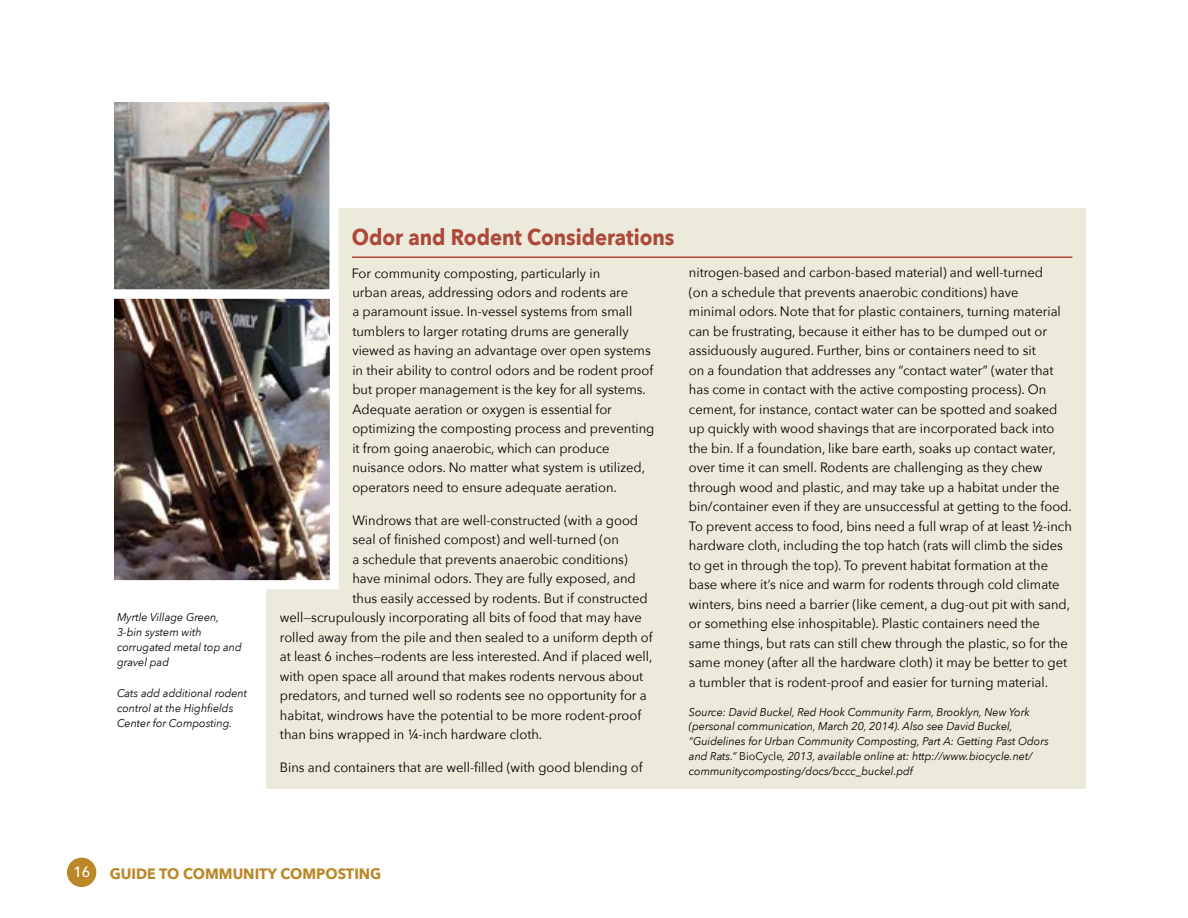
<style>
.page{position:relative;width:1188px;height:918px;background:#fff}
.page>*{position:absolute;margin:0;border:0;box-sizing:border-box;transform-origin:0 0}
.t1{font:700 22.5px "Avenir Next";color:#ae483a;scale:.9 1}
.t2{font:700 15px "Avenir Next";color:#bb8829;scale:.96 1}
.t3{font:500 15px "Avenir Next";color:#fff;scale:.95 1}
.t4{font:13.5px/19.5px "Avenir Next";color:#000;scale:.96 1}
.t5{font:italic 11.25px/15px "Avenir Next";color:#000;scale:.96 1}
.s1{font-style:normal}
</style>
<div class="page">
<div style="left:67px;top:858px;width:29px;height:29px;background:#bb8829;border-radius:50%"></div>
<div style="left:266px;top:208px;width:820px;height:581px;background:#ebeadb"></div>
<hr style="left:352px;top:256px;width:720px;height:2px;background:#ae483a">
<img style="left:114px;top:102px;width:225px;height:183px">
<img style="left:114px;top:285px;width:225px;height:304px">
<p class="t5" style="left:117px;top:609px;width:132px">Myrtle Village Green,<br>3-bin system with corrugated metal top and gravel pad</p>
<p class="t5" style="left:117px;top:685px;width:137px">Cats add additional rodent control at the Highfields<br>Center for Composting.</p>
<h1 class="t1" style="left:352px;top:217px;width:360px">Odor and Rodent Considerations</h1>
<p class="t4" style="left:352px;top:262px;width:317px">For community composting, particularly in<br>urban areas, addressing odors and rodents are<br>a paramount issue. In-vessel systems from small tumblers to larger rotating drums are generally viewed as having an advantage over open systems in their ability to control odors and be rodent proof but proper management is the key for all systems.<br>Adequate aeration or oxygen is essential for optimizing the composting process and preventing it from going anaerobic, which can produce nuisance odors. No matter what system is utilized, operators need to ensure adequate aeration.</p>
<p class="t4" style="left:352px;top:510px;width:299px">Windrows that are well-constructed (with a good</p>
<p class="t4" style="left:352px;top:529px;width:279px">seal of finished compost) and well-turned (on</p>
<p class="t4" style="left:352px;top:549px;width:289px">a schedule that prevents anaerobic conditions)</p>
<p class="t4" style="left:352px;top:568px;width:297px">have minimal odors. They are fully exposed, and</p>
<p class="t4" style="left:352px;top:588px;width:309px">thus easily accessed by rodents. But if constructed</p>
<p class="t4" style="left:280px;top:607px;width:379px">well—scrupulously incorporating all bits of food that may have</p>
<p class="t4" style="left:280px;top:627px;width:390px">rolled away from the pile and then sealed to a uniform depth of</p>
<p class="t4" style="left:280px;top:646px;width:390px">at least 6 inches—rodents are less interested. And if placed well,</p>
<p class="t4" style="left:280px;top:666px;width:380px">with open space all around that makes rodents nervous about</p>
<p class="t4" style="left:280px;top:685px;width:384px">predators, and turned well so rodents see no opportunity for a</p>
<p class="t4" style="left:280px;top:705px;width:378px">habitat, windrows have the potential to be more rodent-proof</p>
<p class="t4" style="left:280px;top:724px;width:275px">than bins wrapped in ¼-inch hardware cloth.</p>
<p class="t4" style="left:280px;top:757px;width:379px">Bins and containers that are well-filled (with good blending of</p>
<p class="t4" style="left:689px;top:262px;width:401px">nitrogen-based and carbon-based material) and well-turned<br>(on a schedule that prevents anaerobic conditions) have<br>minimal odors. Note that for plastic containers, turning material can be frustrating, because it either has to be dumped out or assiduously augured. Further, bins or containers need to sit<br>on a foundation that addresses any “contact water” (water that has come in contact with the active composting process). On cement, for instance, contact water can be spotted and soaked up quickly with wood shavings that are incorporated back into the bin. If a foundation, like bare earth, soaks up contact water, over time it can smell. Rodents are challenging as they chew through wood and plastic, and may take up a habitat under the bin/container even if they are unsuccessful at getting to the food.<br>To prevent access to food, bins need a full wrap of at least ½-inch hardware cloth, including the top hatch (rats will climb the sides to get in through the top). To prevent habitat formation at the base where it’s nice and warm for rodents through cold climate winters, bins need a barrier (like cement, a dug-out pit with sand, or something else inhospitable). Plastic containers need the same things, but rats can still chew through the plastic, so for the same money (after all the hardware cloth) it may be better to get a tumbler that is rodent-proof and easier for turning material.</p>
<p class="t5" style="left:689px;top:704px;width:377px">Source: David Buckel, Red Hook Community Farm, Brooklyn, New York (personal communication, March 20, 2014). Also see David Buckel, “Guidelines for Urban Community Composting, Part A: Getting Past Odors and Rats.” <span class="s1">BioCycle</span>, 2013, available online at: http://www.biocycle.net/ communitycomposting/docs/bccc_buckel.pdf</p>
<p class="t3" style="left:73px;top:859px;width:19px">16</p>
<p class="t2" style="left:110px;top:861px;width:284px">GUIDE TO COMMUNITY COMPOSTING</p>
</div>
